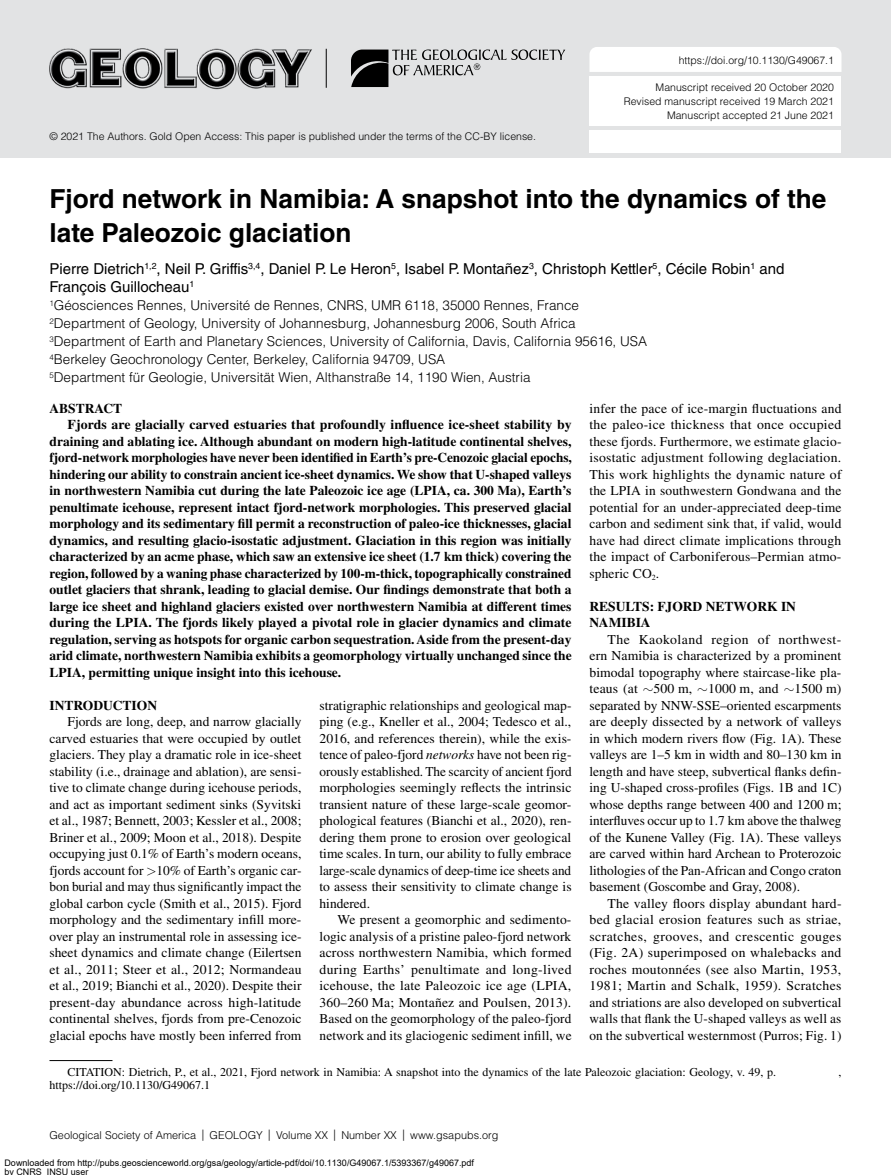
<style>
.page{position:relative;width:891px;height:1175px;background:#fff}
.page>*{position:absolute;margin:0;border:0;box-sizing:border-box;transform-origin:0 0}
.AT{font:700 26.25px/34.5px "Helvetica LT Std";color:#000}
.AU{font:15px/18px "Helvetica LT Std";color:#000}
.T{font:13.5px/16.5px "Times LT Std";color:#000;text-align:justify}
.ABST{font:700 13.5px/16.5px "Times LT Std";color:#000;text-align:justify}
.AFF{font:300 13.5px "Helvetica LT Std";color:#000}
._1{font:700 13.5px/16.5px "Times LT Std";color:#000}
.ABSH{font:700 13.5px "Times LT Std";color:#000}
.t1{font:12px/13.5px "Times LT Std";color:#000}
.t2{font:300 10.8px "Helvetica LT Std";color:#000}
.t3{font:300 10.5px/13.5px "Helvetica LT Std";color:#000;text-align:right}
.t4{font:9px/9px "Arial";color:#000}
.s1{font-style:italic}
.s2{color:#fff}
.s3{font-size:11.25px}
</style>
<div class="page">
<div style="left:0;top:0;width:891px;height:158px;background:#e2e3e4"></div>
<hr style="left:326px;top:49px;width:1px;height:39px;background:#000">
<div style="left:590px;top:76px;width:252px;height:50px;background:#fff"></div>
<div style="left:590px;top:47px;width:252px;height:25px;background:#fff"></div>
<hr style="left:50px;top:1060px;width:62px;height:1px;background:#000">
<img style="left:49px;top:48px;width:263px;height:42px">
<svg style="left:351px;top:50px;width:214px;height:37px"></svg>
<div style="left:590px;top:130px;width:252px;height:23px;background:#fff"></div>
<p class="t3" style="left:679px;top:54px;width:157px">https://doi.org/10.1130/G49067.1</p>
<p class="t3" style="left:50px;top:129px;width:488px">© 2021 The Authors. Gold Open Access: This paper is published under the terms of the CC-BY license.</p>
<p class="t3" style="left:624px;top:81px;width:212px">Manuscript received 20 October 2020<br>Revised manuscript received 19 March 2021<br>Manuscript accepted 21 June 2021</p>
<p class="AT" style="left:50px;top:181px;width:779px">Fjord network in Namibia: A snapshot into the dynamics of the late Paleozoic glaciation</p>
<p class="AU" style="left:50px;top:260px;width:736px">Pierre Dietrich<sup>1,2</sup>, Neil P. Griffis<sup>3,4</sup>, Daniel P. Le Heron<sup>5</sup>, Isabel P. Montañez<sup>3</sup>, Christoph Kettler<sup>5</sup>, Cécile Robin<sup>1</sup> and<br>François Guillocheau<sup>1</sup></p>
<p class="AFF" style="left:50px;top:297px;width:531px"><sup>1</sup>Géosciences Rennes, Université de Rennes, CNRS, UMR 6118, 35000 Rennes, France</p>
<p class="AFF" style="left:50px;top:315px;width:528px"><sup>2</sup>Department of Geology, University of Johannesburg, Johannesburg 2006, South Africa</p>
<p class="AFF" style="left:50px;top:333px;width:599px"><sup>3</sup>Department of Earth and Planetary Sciences, University of California, Davis, California 95616, USA</p>
<p class="AFF" style="left:50px;top:351px;width:397px"><sup>4</sup>Berkeley Geochronology Center, Berkeley, California 94709, USA</p>
<p class="AFF" style="left:50px;top:369px;width:483px"><sup>5</sup>Department für Geologie, Universität Wien, Althanstraße 14, 1190 Wien, Austria</p>
<p class="ABSH" style="left:50px;top:400px;width:74px">ABSTRACT</p>
<p class="ABST" style="left:50px;top:416px;width:524px;text-indent:18px">Fjords are glacially carved estuaries that profoundly influence ice-sheet stability by draining and ablating ice. Although abundant on modern high-latitude continental shelves, fjord-network morphologies have never been identified in Earth’s pre-Cenozoic glacial epochs, hindering our ability to constrain ancient ice-sheet dynamics. We show that U-shaped valleys in northwestern Namibia cut during the late Paleozoic ice age (LPIA, ca. 300 Ma), Earth’s penultimate icehouse, represent intact fjord-network morphologies. This preserved glacial morphology and its sedimentary fill permit a reconstruction of paleo-ice thicknesses, glacial dynamics, and resulting glacio-isostatic adjustment. Glaciation in this region was initially characterized by an acme phase, which saw an extensive ice sheet (1.7 km thick) covering the region, followed by a waning phase characterized by 100-m-thick, topographically constrained outlet glaciers that shrank, leading to glacial demise. Our findings demonstrate that both a large ice sheet and highland glaciers existed over northwestern Namibia at different times during the LPIA. The fjords likely played a pivotal role in glacier dynamics and climate regulation, serving as hotspots for organic carbon sequestration. Aside from the present-day arid climate, northwestern Namibia exhibits a geomorphology virtually unchanged since the LPIA, permitting unique insight into this icehouse.</p>
<p class="_1" style="left:50px;top:696px;width:109px">INTRODUCTION</p>
<p class="T" style="left:50px;top:713px;width:254px;text-indent:18px">Fjords are long, deep, and narrow glacially carved estuaries that were occupied by outlet glaciers. They play a dramatic role in ice-sheet stability (i.e., drainage and ablation), are sensi&shy;tive to climate change during icehouse periods, and act as important sediment sinks (Syvitski et al., 1987; Bennett, 2003; Kessler et al., 2008; Briner et al., 2009; Moon et al., 2018). Despite occupying just 0.1% of Earth’s modern oceans, fjords account for 10% of Earth’s organic car&shy;bon burial and may thus significantly impact the global carbon cycle (Smith et al., 2015). Fjord morphology and the sedimentary infill more&shy;over play an instrumental role in assessing ice&shy;sheet dynamics and climate change (Eilertsen et al., 2011; Steer et al., 2012; Normandeau et al., 2019; Bianchi et al., 2020). Despite their present-day abundance across high-latitude continental shelves, fjords from pre-Cenozoic glacial epochs have mostly been inferred from</p>
<p class="T" style="left:590px;top:400px;width:254px">infer the pace of ice-margin fluctuations and the paleo-ice thickness that once occupied these fjords. Furthermore, we estimate glacio&shy;isostatic adjustment following deglaciation.<br>This work highlights the dynamic nature of the LPIA in southwestern Gondwana and the potential for an under-appreciated deep-time carbon and sediment sink that, if valid, would have had direct climate implications through the impact of Carboniferous–Permian atmo&shy;spheric CO<sub>2</sub>.</p>
<p class="_1" style="left:590px;top:597px;width:208px">RESULTS: FJORD NETWORK IN<br>NAMIBIA</p>
<p class="T" style="left:590px;top:631px;width:254px;text-indent:18px">The Kaokoland region of northwest&shy;ern Namibia is characterized by a prominent bimodal topography where staircase-like pla&shy;teaus (at ∼500 m, ∼1000 m, and ∼1500 m) separated by NNW-SSE–oriented escarpments are deeply dissected by a network of valleys in which modern rivers flow (Fig. 1A). These valleys are 1–5 km in width and 80–130 km in length and have steep, subvertical flanks defin&shy;ing U-shaped cross-profiles (Figs. 1B and 1C) whose depths range between 400 and 1200 m; interfluves occur up to 1.7 km above the thalweg of the Kunene Valley (Fig. 1A). These valleys are carved within hard Archean to Proterozoic lithologies of the Pan-African and Congo craton basement (Goscombe and Gray, 2008).</p>
<p class="T" style="left:590px;top:895px;width:254px;text-indent:18px">The valley floors display abundant hard&shy;bed glacial erosion features such as striae, scratches, grooves, and crescentic gouges (Fig. 2A) superimposed on whalebacks and roches moutonnées (see also Martin, 1953, 1981; Martin and Schalk, 1959). Scratches and striations are also developed on subvertical walls that flank the U-shaped valleys as well as on the subvertical westernmost (Purros; Fig. 1)</p>
<p class="T" style="left:320px;top:697px;width:254px">stratigraphic relationships and geological map&shy;ping (e.g., Kneller et al., 2004; Tedesco et al., 2016, and references therein), while the exis&shy;tence of paleo-fjord <span class="s1">networks</span> have not been rig&shy;orously established. The scarcity of ancient fjord morphologies seemingly reflects the intrinsic transient nature of these large-scale geomor&shy;phological features (Bianchi et al., 2020), ren&shy;dering them prone to erosion over geological time scales. In turn, our ability to fully embrace large-scale dynamics of deep-time ice sheets and to assess their sensitivity to climate change is hindered.</p>
<p class="T" style="left:320px;top:911px;width:254px;text-indent:18px">We present a geomorphic and sedimento&shy;logic analysis of a pristine paleo-fjord network across northwestern Namibia, which formed during Earths’ penultimate and long-lived icehouse, the late Paleozoic ice age (LPIA, 360–260 Ma; Montañez and Poulsen, 2013).<br>Based on the geomorphology of the paleo-fjord network and its glaciogenic sediment infill, we</p>
<p class="t1" style="left:50px;top:1065px;width:793px;text-indent:18px">CITATION: Dietrich, P., et al., 2021, Fjord network in Namibia: A snapshot into the dynamics of the late Paleozoic glaciation: Geology, v. 49, p. <span class="s2">XXX–XXX</span>, https://doi.org/10.1130/G49067.1</p>
<p class="t2" style="left:50px;top:1128px;width:450px">Geological Society of America <span class="s3">|</span> GEOLOGY <span class="s3">|</span> Volume XX <span class="s3">|</span> Number XX <span class="s3">|</span> www.gsapubs.org</p>
<p class="t4" style="left:4px;top:1159px;width:471px">Downloaded from http://pubs.geoscienceworld.org/gsa/geology/article-pdf/doi/10.1130/G49067.1/5393367/g49067.pdf by CNRS INSU user</p>
</div>
